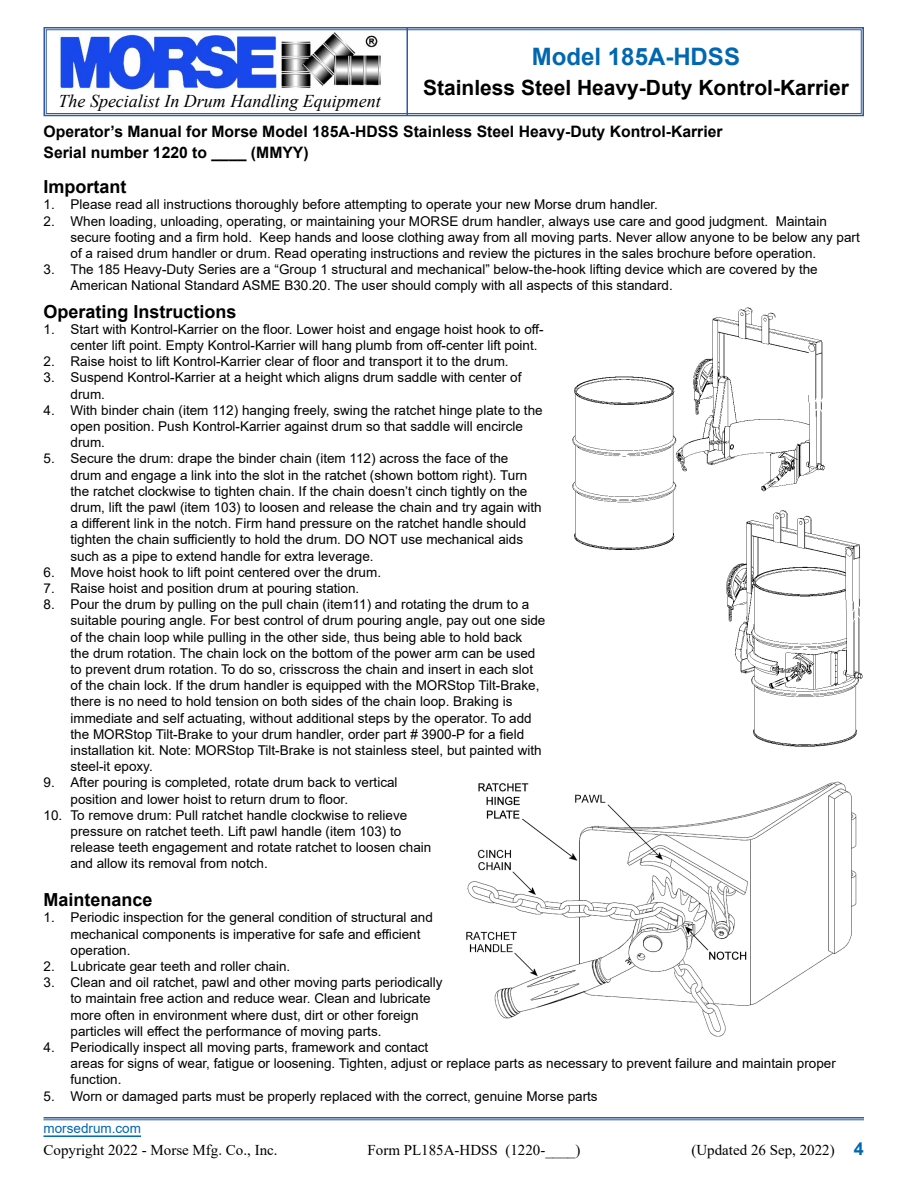
<style>
.page{position:relative;width:918px;height:1188px;background:#fff}
.page>*{position:absolute;margin:0;border:0;box-sizing:border-box;transform-origin:0 0}
.t1{font:700 24px "Arial";color:#0067b1}
.t2{font:700 21px "Arial";color:#000}
.t3{font:700 18px "Arial";color:#000}
.t4{font:italic 18px "Times New Roman";color:#000}
.t5{font:700 15.75px/21px "Arial";color:#000}
.t6{font:15px "Times New Roman";color:#000}
.t7{font:13.5px/16.2px "Arial";color:#000}
.t8{font:13.5px "Arial";color:#0067b1}
.s1{font-family:"Arial";font-weight:700;font-size:18px;color:#0067b1}
</style>
<div class="page">
<svg style="left:43px;top:27px;width:821px;height:90px"></svg>
<div style="left:46px;top:29px;width:816px;height:85px;border:1px solid #2f5a9f"></div>
<hr style="left:406px;top:28px;width:2px;height:88px;background:#2f5a9f">
<hr style="left:44px;top:1135px;width:97px;height:2px;background:#0067b1">
<hr style="left:44px;top:1117px;width:820px;height:2px;background:#2f5a9f">
<hr style="left:44px;top:1120px;width:820px;height:1px;background:#2f5a9f">
<img style="left:572px;top:307px;width:253px;height:243px">
<img style="left:723px;top:510px;width:140px;height:237px">
<img style="left:466px;top:781px;width:391px;height:256px">
<h1 class="t1" style="left:532px;top:39px;width:210px">Model 185A-HDSS</h1>
<h2 class="t2" style="left:423px;top:73px;width:427px">Stainless Steel Heavy-Duty Kontrol-Karrier</h2>
<p class="t5" style="left:44px;top:121px;width:681px">Operator’s Manual for Morse Model 185A-HDSS Stainless Steel Heavy-Duty Kontrol-Karrier<br>Serial number 1220 to ____ (MMYY)</p>
<h3 class="t4" style="left:58px;top:89px;width:324px">The Specialist In Drum Handling Equipment</h3>
<h3 class="t3" style="left:44px;top:174px;width:84px">Important</h3>
<p class="t7" style="left:44px;top:196px;width:616px">1. Please read all instructions thoroughly before attempting to operate your new Morse drum handler.</p>
<p class="t7" style="left:70px;top:213px;width:791px;text-indent:-27px">2. When loading, unloading, operating, or maintaining your MORSE drum handler, always use care and good judgment. Maintain secure footing and a firm hold. Keep hands and loose clothing away from all moving parts. Never allow anyone to be below any part of a raised drum handler or drum. Read operating instructions and review the pictures in the sales brochure before operation.</p>
<p class="t7" style="left:70px;top:261px;width:749px;text-indent:-27px">3. The 185 Heavy-Duty Series are a “Group 1 structural and mechanical” below-the-hook lifting device which are covered by the<br>American National Standard ASME B30.20. The user should comply with all aspects of this standard.</p>
<h3 class="t3" style="left:44px;top:299px;width:195px">Operating Instructions</h3>
<p class="t7" style="left:70px;top:321px;width:475px;text-indent:-27px">1. Start with Kontrol-Karrier on the floor. Lower hoist and engage hoist hook to off&shy;center lift point. Empty Kontrol-Karrier will hang plumb from off-center lift point.</p>
<p class="t7" style="left:44px;top:353px;width:467px">2. Raise hoist to lift Kontrol-Karrier clear of floor and transport it to the drum.</p>
<p class="t7" style="left:70px;top:369px;width:452px;text-indent:-27px">3. Suspend Kontrol-Karrier at a height which aligns drum saddle with center of drum.</p>
<p class="t7" style="left:70px;top:402px;width:474px;text-indent:-27px">4. With binder chain (item 112) hanging freely, swing the ratchet hinge plate to the open position. Push Kontrol-Karrier against drum so that saddle will encircle drum.</p>
<p class="t7" style="left:70px;top:450px;width:473px;text-indent:-27px">5. Secure the drum: drape the binder chain (item 112) across the face of the drum and engage a link into the slot in the ratchet (shown bottom right). Turn the ratchet clockwise to tighten chain. If the chain doesn’t cinch tightly on the drum, lift the pawl (item 103) to loosen and release the chain and try again with a different link in the notch. Firm hand pressure on the ratchet handle should tighten the chain sufficiently to hold the drum. DO NOT use mechanical aids such as a pipe to extend handle for extra leverage.</p>
<p class="t7" style="left:44px;top:564px;width:339px">6. Move hoist hook to lift point centered over the drum.</p>
<p class="t7" style="left:44px;top:580px;width:317px">7. Raise hoist and position drum at pouring station.</p>
<p class="t7" style="left:70px;top:596px;width:476px;text-indent:-27px">8. Pour the drum by pulling on the pull chain (item11) and rotating the drum to a suitable pouring angle. For best control of drum pouring angle, pay out one side of the chain loop while pulling in the other side, thus being able to hold back<br>the drum rotation. The chain lock on the bottom of the power arm can be used to prevent drum rotation. To do so, crisscross the chain and insert in each slot of the chain lock. If the drum handler is equipped with the MORStop Tilt-Brake, there is no need to hold tension on both sides of the chain loop. Braking is immediate and self actuating, without additional steps by the operator. To add the MORStop Tilt-Brake to your drum handler, order part # 3900-P for a field installation kit. Note: MORStop Tilt-Brake is not stainless steel, but painted with steel-it epoxy.</p>
<p class="t7" style="left:70px;top:774px;width:329px;text-indent:-27px">9. After pouring is completed, rotate drum back to vertical position and lower hoist to return drum to floor.</p>
<p class="t7" style="left:70px;top:807px;width:362px;text-indent:-27px">10. To remove drum: Pull ratchet handle clockwise to relieve pressure on ratchet teeth. Lift pawl handle (item 103) to release teeth engagement and rotate ratchet to loosen chain and allow its removal from notch.</p>
<h3 class="t3" style="left:44px;top:887px;width:111px">Maintenance</h3>
<p class="t7" style="left:70px;top:909px;width:364px;text-indent:-27px">1. Periodic inspection for the general condition of structural and mechanical components is imperative for safe and efficient operation.</p>
<p class="t7" style="left:44px;top:958px;width:248px">2. Lubricate gear teeth and roller chain.</p>
<p class="t7" style="left:70px;top:974px;width:374px;text-indent:-27px">3. Clean and oil ratchet, pawl and other moving parts periodically to maintain free action and reduce wear. Clean and lubricate more often in environment where dust, dirt or other foreign particles will effect the performance of moving parts.</p>
<p class="t7" style="left:70px;top:1039px;width:767px;text-indent:-27px">4. Periodically inspect all moving parts, framework and contact<br>areas for signs of wear, fatigue or loosening. Tighten, adjust or replace parts as necessary to prevent failure and maintain proper function.</p>
<p class="t7" style="left:44px;top:1088px;width:556px">5. Worn or damaged parts must be properly replaced with the correct, genuine Morse parts</p>
<p class="t8" style="left:44px;top:1119px;width:99px">morsedrum.com</p>
<p class="t6" style="left:44px;top:1139px;width:236px">Copyright 2022 - Morse Mfg. Co., Inc.</p>
<p class="t6" style="left:368px;top:1139px;width:214px">Form PL185A-HDSS (1220-____)</p>
<p class="t6" style="left:692px;top:1139px;width:174px">(Updated 26 Sep, 2022) <span class="s1">4</span></p>
</div>
